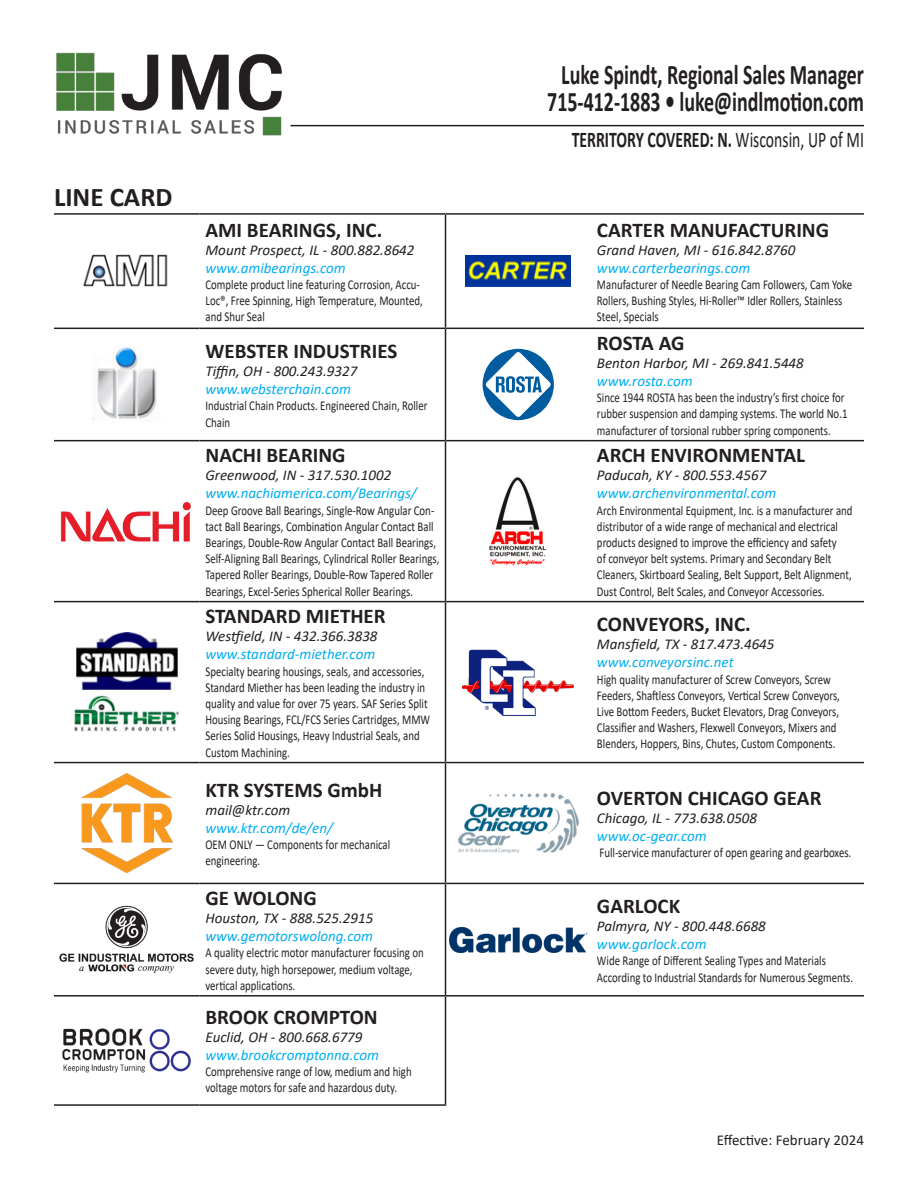
<style>
.page{position:relative;width:918px;height:1188px;background:#fff}
.page>*{position:absolute;margin:0;border:0;box-sizing:border-box;transform-origin:0 0}
.t1{font:700 28.5px/27px "Calibri";color:#231f20;text-align:center;scale:.7 1}
.t2{font:700 27px "Calibri";color:#231f20}
.t3{font:700 22.5px "Calibri";color:#231f20;scale:.7 1}
.t4{font:700 21px "Calibri";color:#231f20}
.t5{font:italic 15px/18px "Calibri";color:#231f20}
.t6{font:italic 15px/18px "Calibri";color:#00aeef}
.t7{font:15px "Calibri";color:#231f20}
.t8{font:13.5px/16.2px "Calibri";color:#231f20;scale:.8 1}
.s1{color:#00aeef}
.s2{color:#231f20}
.s3{font-weight:400}
</style>
<div class="page">
<hr style="left:291px;top:125px;width:573px;height:1px;background:#231f20">
<hr style="left:54px;top:213px;width:146px;height:2px;background:#231f20">
<hr style="left:54px;top:328px;width:146px;height:1px;background:#231f20">
<hr style="left:54px;top:440px;width:146px;height:1px;background:#231f20">
<hr style="left:54px;top:601px;width:146px;height:1px;background:#231f20">
<hr style="left:54px;top:762px;width:146px;height:1px;background:#231f20">
<hr style="left:54px;top:883px;width:146px;height:1px;background:#231f20">
<hr style="left:200px;top:213px;width:246px;height:2px;background:#231f20">
<hr style="left:446px;top:213px;width:145px;height:2px;background:#231f20">
<hr style="left:591px;top:213px;width:273px;height:2px;background:#231f20">
<hr style="left:200px;top:328px;width:246px;height:1px;background:#231f20">
<hr style="left:446px;top:328px;width:145px;height:1px;background:#231f20">
<hr style="left:591px;top:328px;width:273px;height:1px;background:#231f20">
<hr style="left:200px;top:440px;width:246px;height:1px;background:#231f20">
<hr style="left:446px;top:440px;width:145px;height:1px;background:#231f20">
<hr style="left:591px;top:440px;width:273px;height:1px;background:#231f20">
<hr style="left:200px;top:601px;width:246px;height:1px;background:#231f20">
<hr style="left:446px;top:601px;width:145px;height:1px;background:#231f20">
<hr style="left:591px;top:601px;width:273px;height:1px;background:#231f20">
<hr style="left:200px;top:762px;width:246px;height:1px;background:#231f20">
<hr style="left:591px;top:762px;width:273px;height:1px;background:#231f20">
<hr style="left:200px;top:883px;width:246px;height:1px;background:#231f20">
<hr style="left:591px;top:883px;width:273px;height:1px;background:#231f20">
<hr style="left:591px;top:995px;width:273px;height:2px;background:#231f20">
<hr style="left:200px;top:1104px;width:246px;height:2px;background:#231f20">
<hr style="left:445px;top:215px;width:1px;height:113px;background:#231f20">
<hr style="left:445px;top:329px;width:1px;height:111px;background:#231f20">
<hr style="left:445px;top:441px;width:1px;height:160px;background:#231f20">
<hr style="left:445px;top:602px;width:1px;height:160px;background:#231f20">
<hr style="left:446px;top:762px;width:145px;height:1px;background:#231f20">
<hr style="left:445px;top:763px;width:1px;height:120px;background:#231f20">
<hr style="left:446px;top:883px;width:145px;height:1px;background:#231f20">
<hr style="left:445px;top:884px;width:1px;height:111px;background:#231f20">
<hr style="left:446px;top:995px;width:145px;height:2px;background:#231f20">
<hr style="left:445px;top:997px;width:1px;height:107px;background:#231f20">
<hr style="left:54px;top:1104px;width:146px;height:2px;background:#231f20">
<hr style="left:54px;top:995px;width:146px;height:2px;background:#231f20">
<hr style="left:200px;top:995px;width:246px;height:2px;background:#231f20">
<img style="left:83px;top:254px;width:85px;height:33px">
<img style="left:466px;top:255px;width:105px;height:32px">
<img style="left:92px;top:346px;width:65px;height:74px">
<svg style="left:483px;top:349px;width:71px;height:71px"></svg>
<img style="left:60px;top:501px;width:131px;height:41px">
<img style="left:489px;top:477px;width:58px;height:89px">
<img style="left:74px;top:633px;width:105px;height:98px">
<img style="left:462px;top:649px;width:112px;height:67px">
<img style="left:81px;top:774px;width:91px;height:98px">
<img style="left:458px;top:793px;width:120px;height:60px">
<img style="left:59px;top:905px;width:135px;height:68px">
<img style="left:449px;top:927px;width:138px;height:25px">
<img style="left:62px;top:1028px;width:129px;height:45px">
<img style="left:56px;top:52px;width:226px;height:84px">
<p class="t2" style="left:54px;top:178px;width:120px">LINE CARD</p>
<p class="t4" style="left:206px;top:215px;width:178px">AMI BEARINGS, INC.</p>
<p class="t5" style="left:206px;top:240px;width:210px">Mount Prospect, IL - 800.882.8642 <span class="s1">www.amibearings.com</span></p>
<p class="t8" style="left:206px;top:276px;width:273px">Complete product line featuring Corrosion, Accu-<br>Loc®, Free Spinning, High Temperature, Mounted, and Shur Seal</p>
<p class="t4" style="left:206px;top:336px;width:193px">WEBSTER INDUSTRIES</p>
<p class="t5" style="left:206px;top:362px;width:153px">Tiffin, OH - 800.243.9327 <span class="s1">www.websterchain.com</span></p>
<p class="t8" style="left:206px;top:397px;width:279px">Industrial Chain Products. Engineered Chain, Roller<br>Chain</p>
<p class="t4" style="left:206px;top:441px;width:142px">NACHI BEARING</p>
<p class="t6" style="left:206px;top:466px;width:213px"><span class="s2">Greenwood, IN - 317.530.1002 </span>www.nachiamerica.com/Bearings/</p>
<p class="t8" style="left:206px;top:502px;width:294px">Deep Groove Ball Bearings, Single-Row Angular Con&shy;tact Ball Bearings, Combination Angular Contact Ball Bearings, Double-Row Angular Contact Ball Bearings, Self-Aligning Ball Bearings, Cylindrical Roller Bearings, Tapered Roller Bearings, Double-Row Tapered Roller Bearings, Excel-Series Spherical Roller Bearings.</p>
<p class="t4" style="left:206px;top:602px;width:182px">STANDARD MIETHER</p>
<p class="t5" style="left:206px;top:627px;width:174px">Westfield, IN - 432.366.3838 <span class="s1">www.standard-miether.com</span></p>
<p class="t8" style="left:206px;top:663px;width:282px">Specialty bearing housings, seals, and accessories, Standard Miether has been leading the industry in quality and value for over 75 years. SAF Series Split Housing Bearings, FCL/FCS Series Cartridges, MMW Series Solid Housings, Heavy Industrial Seals, and Custom Machining.</p>
<p class="t4" style="left:206px;top:775px;width:178px">KTR SYSTEMS GmbH</p>
<p class="t6" style="left:206px;top:800px;width:129px"><span class="s2">mail@ktr.com </span>www.ktr.com/de/en/</p>
<p class="t8" style="left:206px;top:836px;width:232px">OEM ONLY — Components for mechanical engineering.</p>
<p class="t4" style="left:206px;top:883px;width:113px">GE WOLONG</p>
<p class="t5" style="left:206px;top:909px;width:169px">Houston, TX - 888.525.2915 <span class="s1">www.gemotorswolong.com</span></p>
<p class="t8" style="left:206px;top:944px;width:274px">A quality electric motor manufacturer focusing on severe duty, high horsepower, medium voltage, vertical applications.</p>
<p class="t4" style="left:206px;top:1002px;width:174px">BROOK CROMPTON</p>
<p class="t6" style="left:206px;top:1027px;width:175px"><span class="s2">Euclid, OH - 800.668.6779 </span>www.brookcromptonna.com</p>
<p class="t8" style="left:206px;top:1063px;width:259px">Comprehensive range of low, medium and high voltage motors for safe and hazardous duty.</p>
<p class="t1" style="left:547px;top:60px;width:454px">Luke Spindt, Regional Sales Manager<br>715-412-1883 • luke@indlmotion.com</p>
<p class="t3" style="left:572px;top:123px;width:419px">TERRITORY COVERED: N. <span class="s3">Wisconsin, UP of MI</span></p>
<p class="t4" style="left:597px;top:215px;width:234px">CARTER MANUFACTURING</p>
<p class="t5" style="left:597px;top:240px;width:200px">Grand Haven, MI - 616.842.8760 <span class="s1">www.carterbearings.com</span></p>
<p class="t8" style="left:597px;top:276px;width:320px">Manufacturer of Needle Bearing Cam Followers, Cam Yoke<br>Rollers, Bushing Styles, Hi-Roller™ Idler Rollers, Stainless<br>Steel, Specials</p>
<p class="t4" style="left:597px;top:328px;width:89px">ROSTA AG</p>
<p class="t5" style="left:597px;top:353px;width:208px">Benton Harbor, MI - 269.841.5448 <span class="s1">www.rosta.com</span></p>
<p class="t8" style="left:597px;top:389px;width:315px">Since 1944 ROSTA has been the industry’s first choice for rubber suspension and damping systems. The world No.1 manufacturer of torsional rubber spring components.</p>
<p class="t4" style="left:597px;top:441px;width:210px">ARCH ENVIRONMENTAL</p>
<p class="t6" style="left:597px;top:466px;width:181px"><span class="s2">Paducah, KY - 800.553.4567 </span>www.archenvironmental.com</p>
<p class="t8" style="left:597px;top:502px;width:321px">Arch Environmental Equipment, Inc. is a manufacturer and distributor of a wide range of mechanical and electrical products designed to improve the efficiency and safety<br>of conveyor belt systems. Primary and Secondary Belt Cleaners, Skirtboard Sealing, Belt Support, Belt Alignment, Dust Control, Belt Scales, and Conveyor Accessories.</p>
<p class="t4" style="left:597px;top:610px;width:155px">CONVEYORS, INC.</p>
<p class="t5" style="left:597px;top:635px;width:179px">Mansfield, TX - 817.473.4645 <span class="s1">www.conveyorsinc.net</span></p>
<p class="t8" style="left:597px;top:671px;width:305px">High quality manufacturer of Screw Conveyors, Screw Feeders, Shaftless Conveyors, Vertical Screw Conveyors, Live Bottom Feeders, Bucket Elevators, Drag Conveyors, Classifier and Washers, Flexwell Conveyors, Mixers and Blenders, Hoppers, Bins, Chutes, Custom Components.</p>
<p class="t4" style="left:597px;top:783px;width:226px">OVERTON CHICAGO GEAR</p>
<p class="t5" style="left:597px;top:808px;width:162px">Chicago, IL - 773.638.0508 <span class="s1">www.oc-gear.com</span></p>
<p class="t8" style="left:599px;top:844px;width:316px">Full-service manufacturer of open gearing and gearboxes.</p>
<p class="t4" style="left:597px;top:891px;width:85px">GARLOCK</p>
<p class="t5" style="left:597px;top:917px;width:170px">Palmyra, NY - 800.448.6688 <span class="s1">www.garlock.com</span></p>
<p class="t8" style="left:597px;top:953px;width:322px">Wide Range of Different Sealing Types and Materials<br>According to Industrial Standards for Numerous Segments.</p>
<p class="t7" style="left:717px;top:1130px;width:149px">Effective: February 2024</p>
</div>
